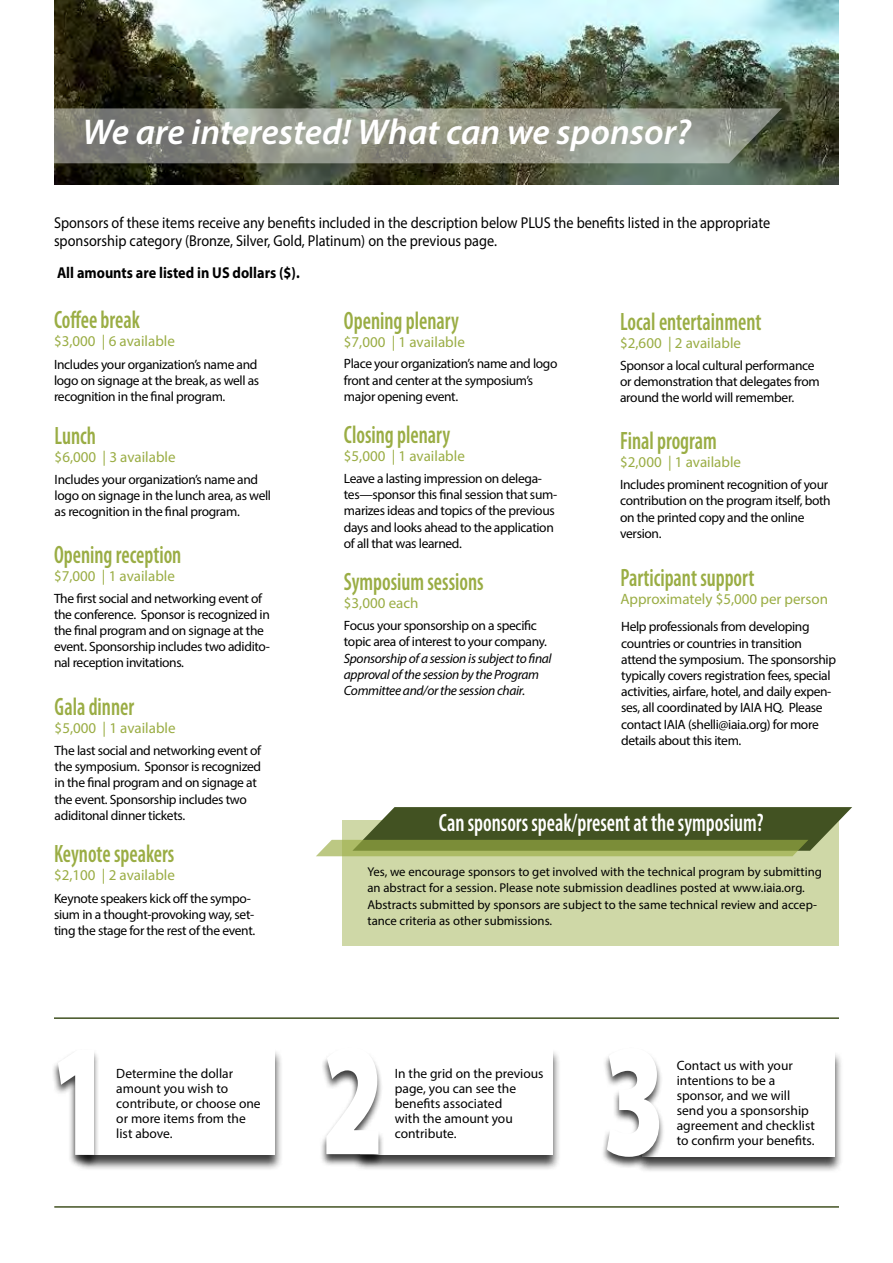
<style>
.page{position:relative;width:893px;height:1263px;background:#fff}
.page>*{position:absolute;margin:0;border:0;box-sizing:border-box;transform-origin:0 0}
.t1{font:900 161.85px "Myriad Pro";color:#fff;scale:.67 1}
.t2{font:italic 600 36px "Myriad Pro";color:#fff}
.t3{font:600 condensed 25.2px "Myriad Pro";color:#9aad44;scale:.83 1}
.t4{font:600 condensed 25.2px "Myriad Pro";color:#fff;scale:.83 1}
.t5{font:15.75px/18px "Myriad Pro";color:#000;scale:.9 1}
.t6{font:700 15.75px "Myriad Pro";color:#000;scale:.9 1}
.t7{font:15px "Myriad Pro";color:#9aad44}
.t8{font:13.5px/16.2px "Myriad Pro";letter-spacing:-.025em;color:#000}
.t9{font:13.5px/15px "Myriad Pro";color:#000}
.t10{font:italic 13.5px/16.2px "Myriad Pro";letter-spacing:-.025em;color:#000}
.t11{font:12.75px/16.5px "Myriad Pro";color:#000}
</style>
<div class="page">
<img style="left:54px;top:0;width:785px;height:184px">
<svg style="left:54px;top:108px;width:728px;height:55px;background:#8e9286"></svg>
<div style="left:342px;top:820px;width:497px;height:126px;background:#cfd8a7"></div>
<svg style="left:316px;top:807px;width:536px;height:49px;background:#6e7d46"></svg>
<div style="left:75px;top:1048px;width:208px;height:123px;background:#000;opacity:.75"></div>
<div style="left:83px;top:1048px;width:192px;height:106px;background:#fff"></div>
<div style="left:352px;top:1048px;width:209px;height:123px;background:#000;opacity:.75"></div>
<div style="left:361px;top:1048px;width:192px;height:106px;background:#fff"></div>
<div style="left:634px;top:1051px;width:209px;height:122px;background:#000;opacity:.75"></div>
<div style="left:643px;top:1050px;width:192px;height:106px;background:#fff"></div>
<div style="left:52px;top:1049px;width:48px;height:118px;background:#000;opacity:.75"></div>
<div style="left:320px;top:1047px;width:65px;height:120px;background:#000;opacity:.75"></div>
<div style="left:601px;top:1048px;width:65px;height:121px;background:#000;opacity:.75"></div>
<hr style="left:54px;top:1206px;width:785px;height:2px;background:#425222">
<hr style="left:54px;top:1017px;width:785px;height:2px;background:#425222">
<h2 class="t2" style="left:83px;top:109px;width:610px">We are interested! What can we sponsor?</h2>
<p class="t5" style="left:54px;top:214px;width:797px">Sponsors of these items receive any benefits included in the description below PLUS the benefits listed in the appropriate sponsorship category (Bronze, Silver, Gold, Platinum) on the previous page.</p>
<p class="t6" style="left:57px;top:262px;width:271px">All amounts are listed in US dollars ($).</p>
<h3 class="t3" style="left:54px;top:306px;width:105px">Coffee break</h3>
<p class="t7" style="left:54px;top:331px;width:122px">$3,000 | 6 available</p>
<p class="t8" style="left:54px;top:356px;width:207px">Includes your organization’s name and logo on signage at the break, as well as recognition in the final program.</p>
<h3 class="t3" style="left:55px;top:422px;width:51px">Lunch</h3>
<p class="t7" style="left:55px;top:448px;width:122px">$6,000 | 3 available</p>
<p class="t8" style="left:55px;top:471px;width:218px">Includes your organization’s name and logo on signage in the lunch area, as well as recognition in the final program.</p>
<h3 class="t3" style="left:54px;top:541px;width:155px">Opening reception</h3>
<p class="t7" style="left:54px;top:567px;width:122px">$7,000 | 1 available</p>
<p class="t8" style="left:54px;top:590px;width:217px">The first social and networking event of the conference. Sponsor is recognized in the final program and on signage at the event. Sponsorship includes two adidito&shy;nal reception invitations.</p>
<h3 class="t3" style="left:55px;top:693px;width:97px">Gala dinner</h3>
<p class="t7" style="left:55px;top:719px;width:122px">$5,000 | 1 available</p>
<p class="t8" style="left:55px;top:742px;width:208px">The last social and networking event of the symposium. Sponsor is recognized in the final program and on signage at the event. Sponsorship includes two adiditonal dinner tickets.</p>
<h3 class="t3" style="left:54px;top:840px;width:147px">Keynote speakers</h3>
<p class="t7" style="left:54px;top:865px;width:122px">$2,100 | 2 available</p>
<p class="t8" style="left:54px;top:890px;width:203px">Keynote speakers kick off the sympo&shy;sium in a thought-provoking way, set&shy;ting the stage for the rest of the event.</p>
<h3 class="t3" style="left:344px;top:307px;width:140px">Opening plenary</h3>
<p class="t7" style="left:344px;top:333px;width:122px">$7,000 | 1 available</p>
<p class="t8" style="left:344px;top:356px;width:215px">Place your organization’s name and logo front and center at the symposium’s major opening event.</p>
<h3 class="t3" style="left:344px;top:421px;width:130px">Closing plenary</h3>
<p class="t7" style="left:344px;top:447px;width:122px">$5,000 | 1 available</p>
<p class="t8" style="left:344px;top:470px;width:215px">Leave a lasting impression on delega&shy;tes—sponsor this final session that sum&shy;marizes ideas and topics of the previous days and looks ahead to the application of all that was learned.</p>
<h3 class="t3" style="left:344px;top:567px;width:170px">Symposium sessions</h3>
<p class="t7" style="left:344px;top:593px;width:76px">$3,000 each</p>
<p class="t8" style="left:344px;top:617px;width:205px">Focus your sponsorship on a specific topic area of interest to your company.</p>
<p class="t10" style="left:344px;top:650px;width:209px">Sponsorship of a session is subject to final approval of the session by the Program<br>Committee and/or the session chair.</p>
<h3 class="t3" style="left:620px;top:308px;width:172px">Local entertainment</h3>
<p class="t7" style="left:620px;top:334px;width:122px">$2,600 | 2 available</p>
<p class="t8" style="left:620px;top:357px;width:201px">Sponsor a local cultural performance or demonstration that delegates from around the world will remember.</p>
<h3 class="t3" style="left:620px;top:427px;width:118px">Final program</h3>
<p class="t7" style="left:620px;top:453px;width:122px">$2,000 | 1 available</p>
<p class="t8" style="left:620px;top:476px;width:212px">Includes prominent recognition of your contribution on the program itself, both on the printed copy and the online version.</p>
<h3 class="t3" style="left:620px;top:564px;width:163px">Participant support</h3>
<p class="t7" style="left:620px;top:590px;width:209px">Approximately $5,000 per person</p>
<p class="t8" style="left:621px;top:618px;width:216px">Help professionals from developing countries or countries in transition attend the symposium. The sponsorship typically covers registration fees, special activities, airfare, hotel, and daily expen&shy;ses, all coordinated by IAIA HQ. Please contact IAIA (shelli@iaia.org) for more details about this item.</p>
<h3 class="t4" style="left:439px;top:809px;width:393px">Can sponsors speak/present at the symposium?</h3>
<p class="t11" style="left:367px;top:863px;width:456px">Yes, we encourage sponsors to get involved with the technical program by submitting an abstract for a session. Please note submission deadlines posted at www.iaia.org.<br>Abstracts submitted by sponsors are subject to the same technical review and accep&shy;tance criteria as other submissions.</p>
<h1 class="t1" style="left:50px;top:1008px;width:94px">1</h1>
<h1 class="t1" style="left:322px;top:1008px;width:94px">2</h1>
<h1 class="t1" style="left:603px;top:1008px;width:94px">3</h1>
<p class="t9" style="left:116px;top:1066px;width:146px">Determine the dollar amount you wish to contribute, or choose one or more items from the list above.</p>
<p class="t9" style="left:395px;top:1066px;width:150px">In the grid on the previous page, you can see the benefits associated<br>with the amount you contribute.</p>
<p class="t9" style="left:677px;top:1058px;width:140px">Contact us with your intentions to be a sponsor, and we will send you a sponsorship agreement and checklist to confirm your benefits.</p>
</div>
